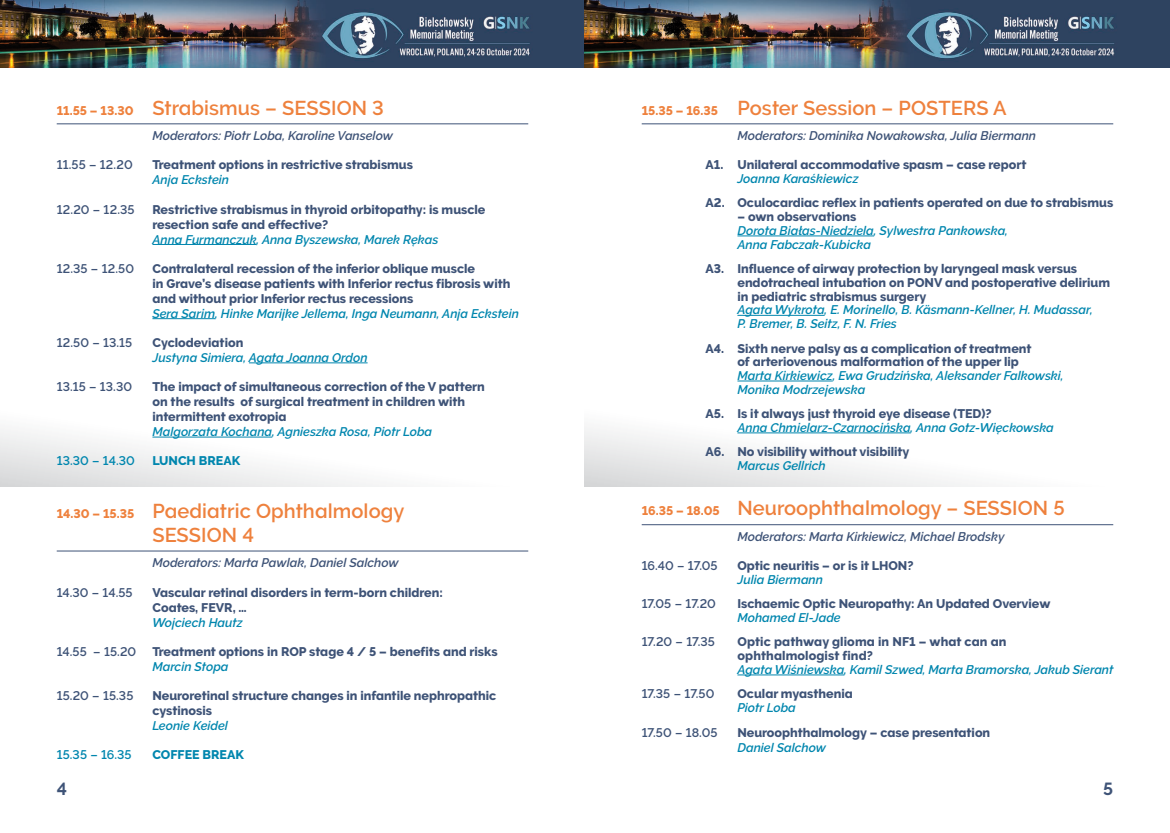
<style>
.page{position:relative;width:1170px;height:833px;background:#fff}
.page>*{position:absolute;margin:0;border:0;box-sizing:border-box;transform-origin:0 0}
.Sesja_NR_nieb_SPIS{font:600 20px/24px "Raleway";letter-spacing:.005em;color:#ee813d}
.t1{font:700 17.5px "Raleway";color:#3e5377}
.Wyk_TYT{font:800 12.5px/15px "Raleway";color:#3e5377}
.Wyk_AUTOR{font:italic 600 12.5px/13.8px "Raleway";color:#0086ae}
.Sesja_NAZWISK{font:italic 600 12.5px "Raleway";color:#3e5377}
.Wyk_TYT-2{font:600 12.5px "Raleway";letter-spacing:.01em;color:#3e5377}
.KAWA{font:600 12.5px "Raleway";letter-spacing:.005em;color:#0086ae}
.KAWA-2{font:800 12.5px "Raleway";color:#0086ae}
.s1{font-weight:800;font-size:12.5px}
</style>
<div class="page">
<svg style="left:0;top:362px;width:585px;height:124px"></svg>
<svg style="left:585px;top:380px;width:390px;height:106px"></svg>
<hr style="left:57px;top:123px;width:471px;height:1px;background:#3e5377">
<hr style="left:152px;top:244px;width:104px;height:1px;background:#0086ae">
<hr style="left:152px;top:318px;width:63px;height:1px;background:#0086ae">
<hr style="left:249px;top:362px;width:118px;height:1px;background:#0086ae">
<hr style="left:152px;top:437px;width:120px;height:1px;background:#0086ae">
<hr style="left:57px;top:550px;width:471px;height:1px;background:#3e5377">
<hr style="left:641px;top:123px;width:472px;height:1px;background:#3e5377">
<hr style="left:737px;top:236px;width:136px;height:1px;background:#0086ae">
<hr style="left:737px;top:315px;width:87px;height:1px;background:#0086ae">
<hr style="left:737px;top:381px;width:95px;height:1px;background:#0086ae">
<hr style="left:737px;top:432px;width:173px;height:1px;background:#0086ae">
<hr style="left:641px;top:524px;width:472px;height:1px;background:#3e5377">
<hr style="left:737px;top:674px;width:107px;height:1px;background:#0086ae">
<img style="left:0;top:0;width:1169px;height:67px">
<p class="Sesja_NR_nieb_SPIS" style="left:57px;top:95px;width:329px"><span class="s1">11.55 – 13.30</span> Strabismus – SESSION 3</p>
<p class="Sesja_NAZWISK" style="left:152px;top:128px;width:242px">Moderators: Piotr Loba, Karoline Vanselow</p>
<p class="Wyk_TYT-2" style="left:57px;top:158px;width:77px">11.55 – 12.20</p>
<p class="Wyk_TYT" style="left:152px;top:157px;width:262px">Treatment options in restrictive strabismus</p>
<p class="Wyk_AUTOR" style="left:152px;top:173px;width:78px">Anja Eckstein</p>
<p class="Wyk_TYT-2" style="left:57px;top:202px;width:79px">12.20 – 12.35</p>
<p class="Wyk_TYT" style="left:152px;top:202px;width:334px">Restrictive strabismus in thyroid orbitopathy: is muscle resection safe and effective?</p>
<p class="Wyk_AUTOR" style="left:152px;top:232px;width:287px">Anna Furmanczuk, Anna Byszewska, Marek Rękas</p>
<p class="Wyk_TYT-2" style="left:57px;top:261px;width:79px">12.35 – 12.50</p>
<p class="Wyk_TYT" style="left:152px;top:261px;width:359px">Contralateral recession of the inferior oblique muscle<br>in Grave’s disease patients with Inferior rectus fibrosis with and without prior Inferior rectus recessions</p>
<p class="Wyk_AUTOR" style="left:152px;top:306px;width:368px">Sera Sarim, Hinke Marijke Jellema, Inga Neumann, Anja Eckstein</p>
<p class="Wyk_TYT-2" style="left:57px;top:335px;width:77px">12.50 – 13.15</p>
<p class="Wyk_TYT" style="left:152px;top:335px;width:92px">Cyclodeviation</p>
<p class="Wyk_AUTOR" style="left:152px;top:351px;width:217px">Justyna Simiera, Agata Joanna Ordon</p>
<p class="Wyk_TYT-2" style="left:57px;top:379px;width:77px">13.15 – 13.30</p>
<p class="Wyk_TYT" style="left:152px;top:379px;width:334px">The impact of simultaneous correction of the V pattern on the results of surgical treatment in children with intermittent exotropia</p>
<p class="Wyk_AUTOR" style="left:152px;top:425px;width:281px">Malgorzata Kochana, Agnieszka Rosa, Piotr Loba</p>
<p class="KAWA" style="left:57px;top:454px;width:79px">13.30 – 14.30</p>
<p class="KAWA-2" style="left:152px;top:454px;width:89px">LUNCH BREAK</p>
<p class="Sesja_NR_nieb_SPIS" style="left:152px;top:498px;width:253px;text-indent:-96px"><span class="s1">14.30 – 15.35</span> Paediatric Ophthalmology<br>SESSION 4</p>
<p class="Sesja_NAZWISK" style="left:152px;top:555px;width:248px">Moderators: Marta Pawlak, Daniel Salchow</p>
<p class="Wyk_TYT-2" style="left:57px;top:585px;width:77px">14.30 – 14.55</p>
<p class="Wyk_TYT" style="left:152px;top:584px;width:292px">Vascular retinal disorders in term-born children:<br>Coates, FEVR, …</p>
<p class="Wyk_AUTOR" style="left:152px;top:615px;width:92px">Wojciech Hautz</p>
<p class="Wyk_TYT-2" style="left:57px;top:644px;width:81px">14.55 – 15.20</p>
<p class="Wyk_TYT" style="left:152px;top:644px;width:346px">Treatment options in ROP stage 4 / 5 – benefits and risks</p>
<p class="Wyk_AUTOR" style="left:152px;top:659px;width:78px">Marcin Stopa</p>
<p class="Wyk_TYT-2" style="left:57px;top:688px;width:78px">15.20 – 15.35</p>
<p class="Wyk_TYT" style="left:152px;top:688px;width:345px">Neuroretinal structure changes in infantile nephropathic cystinosis</p>
<p class="Wyk_AUTOR" style="left:152px;top:718px;width:77px">Leonie Keidel</p>
<p class="KAWA" style="left:57px;top:747px;width:76px">15.35 – 16.35</p>
<p class="KAWA-2" style="left:152px;top:747px;width:93px">COFFEE BREAK</p>
<p class="Sesja_NR_nieb_SPIS" style="left:641px;top:95px;width:366px"><span class="s1">15.35 – 16.35</span> Poster Session – POSTERS A</p>
<p class="Sesja_NAZWISK" style="left:737px;top:128px;width:300px">Moderators: Dominika Nowakowska, Julia Biermann</p>
<p class="Wyk_TYT" style="left:705px;top:157px;width:322px">A1. Unilateral accommodative spasm – case report</p>
<p class="Wyk_AUTOR" style="left:737px;top:172px;width:123px">Joanna Karaśkiewicz</p>
<p class="Wyk_TYT" style="left:705px;top:196px;width:409px">A2. Oculocardiac reflex in patients operated on due to strabismus</p>
<p class="Wyk_TYT" style="left:737px;top:209px;width:120px">– own observations</p>
<p class="Wyk_AUTOR" style="left:737px;top:224px;width:272px">Dorota Białas-Niedziela, Sylwestra Pankowska,<br>Anna Fabczak-Kubicka</p>
<p class="Wyk_TYT" style="left:737px;top:262px;width:374px;line-height:13.8px;text-indent:-32px">A3. Influence of airway protection by laryngeal mask versus endotracheal intubation on PONV and postoperative delirium in pediatric strabismus surgery</p>
<p class="Wyk_AUTOR" style="left:737px;top:303px;width:357px">Agata Wykrota, E. Morinello, B. Käsmann-Kellner, H. Mudassar,<br>P. Bremer, B. Seitz, F. N. Fries</p>
<p class="Wyk_TYT" style="left:737px;top:341px;width:295px;line-height:13.8px;text-indent:-32px">A4. Sixth nerve palsy as a complication of treatment of arteriovenous malformation of the upper lip</p>
<p class="Wyk_AUTOR" style="left:737px;top:369px;width:327px">Marta Kirkiewicz, Ewa Grudzińska, Aleksander Falkowski,<br>Monika Modrzejewska</p>
<p class="Wyk_TYT" style="left:705px;top:406px;width:287px">A5. Is it always just thyroid eye disease (TED)?</p>
<p class="Wyk_AUTOR" style="left:737px;top:421px;width:318px">Anna Chmielarz-Czarnocińska, Anna Gotz-Więckowska</p>
<p class="Wyk_TYT" style="left:705px;top:444px;width:205px">A6. No visibility without visibility</p>
<p class="Wyk_AUTOR" style="left:737px;top:459px;width:90px">Marcus Gellrich</p>
<p class="Sesja_NR_nieb_SPIS" style="left:641px;top:496px;width:424px"><span class="s1">16.35 – 18.05</span> Neuroophthalmology – SESSION 5</p>
<p class="Sesja_NAZWISK" style="left:737px;top:529px;width:268px">Moderators: Marta Kirkiewicz, Michael Brodsky</p>
<p class="Wyk_TYT-2" style="left:641px;top:558px;width:77px">16.40 – 17.05</p>
<p class="Wyk_TYT" style="left:737px;top:558px;width:178px">Optic neuritis – or is it LHON?</p>
<p class="Wyk_AUTOR" style="left:737px;top:572px;width:87px">Julia Biermann</p>
<p class="Wyk_TYT-2" style="left:641px;top:597px;width:76px">17.05 – 17.20</p>
<p class="Wyk_TYT" style="left:737px;top:596px;width:314px">Ischaemic Optic Neuropathy: An Updated Overview</p>
<p class="Wyk_AUTOR" style="left:737px;top:611px;width:105px">Mohamed El-Jade</p>
<p class="Wyk_TYT-2" style="left:641px;top:635px;width:75px">17.20 – 17.35</p>
<p class="Wyk_TYT" style="left:737px;top:635px;width:270px;line-height:13.8px">Optic pathway glioma in NF1 – what can an ophthalmologist find?</p>
<p class="Wyk_AUTOR" style="left:737px;top:662px;width:377px">Agata Wiśniewska, Kamil Szwed, Marta Bramorska, Jakub Sierant</p>
<p class="Wyk_TYT-2" style="left:641px;top:687px;width:74px">17.35 – 17.50</p>
<p class="Wyk_TYT" style="left:737px;top:686px;width:117px">Ocular myasthenia</p>
<p class="Wyk_AUTOR" style="left:737px;top:701px;width:60px">Piotr Loba</p>
<p class="Wyk_TYT-2" style="left:641px;top:725px;width:77px">17.50 – 18.05</p>
<p class="Wyk_TYT" style="left:737px;top:724px;width:254px">Neuroophthalmology – case presentation</p>
<p class="Wyk_AUTOR" style="left:737px;top:740px;width:90px">Daniel Salchow</p>
<h2 class="t1" style="left:57px;top:778px;width:12px">4</h2>
<h2 class="t1" style="left:1103px;top:778px;width:11px">5</h2>
</div>
